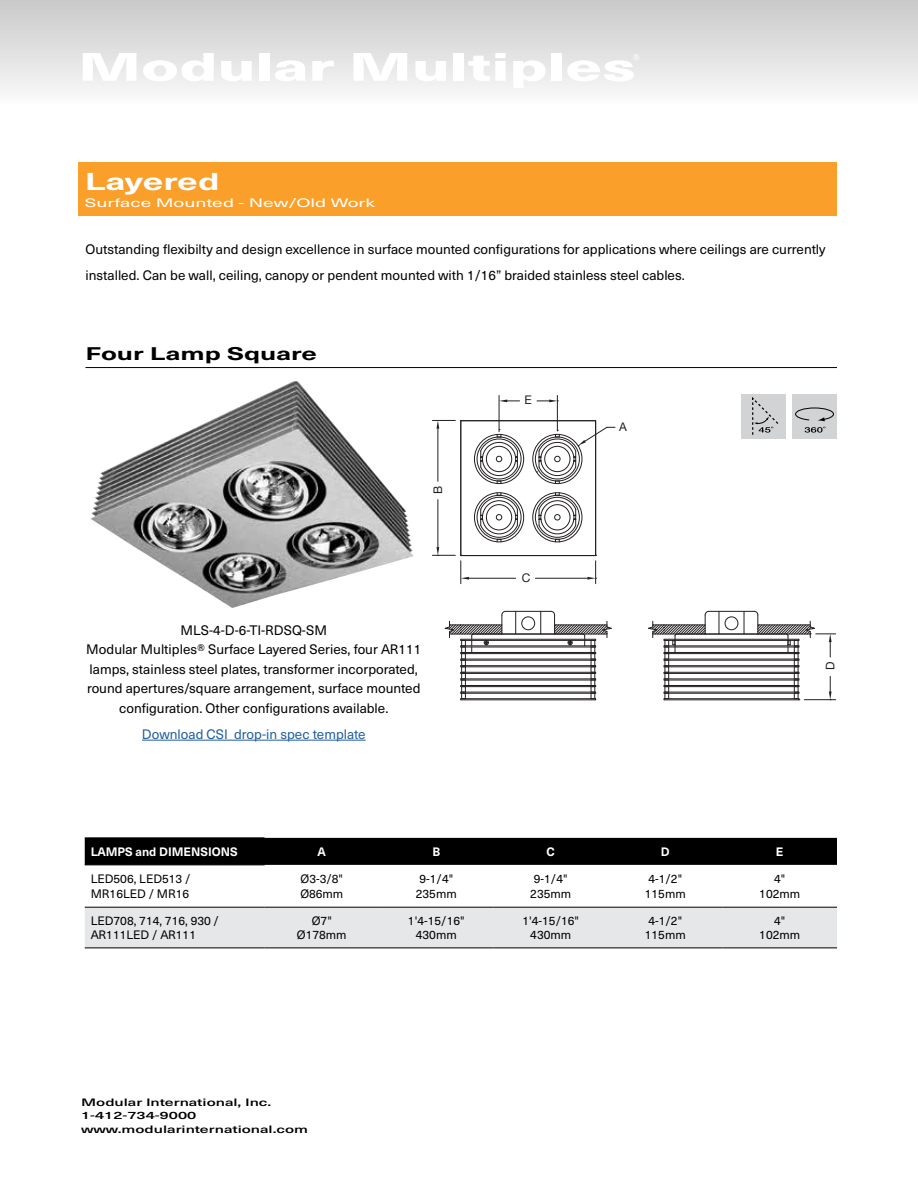
<style>
.page{position:relative;width:918px;height:1188px;background:#fff}
.page>*{position:absolute;margin:0;border:0;box-sizing:border-box;transform-origin:0 0}
.t1{font:800 39px "Neue Haas Unica W1 G";color:#fff;scale:1.6 1}
.t2{font:700 24px "Neue Haas Unica W1 G";letter-spacing:-.005em;color:#fff;scale:1.5 1}
.t3{font:700 18px "Neue Haas Unica W1 G";color:#000;scale:1.5 1}
.t4{font:13.5px/19.5px "Neue Haas Unica W1 G";color:#000;text-align:center}
.t5{font:13.5px "Neue Haas Unica W1 G";color:#215e9e}
.t6{font:12px/14.4px "Neue Haas Unica W1 G";color:#000}
.t7{font:12px "Neue Haas Unica W1 G";color:#fff;scale:1.6 1}
.t8{font:700 12px "Neue Haas Unica W1 G";color:#fff}
.t9{font:12px "Helvetica Neue";color:#231f20}
.t10{font:500 10.5px/13.5px "Neue Haas Unica W1 G";color:#000;scale:1.5 1}
</style>
<div class="page">
<div style="left:0;top:0;width:918px;height:127px;background:linear-gradient(to bottom,#cac9c9,#fff)"></div>
<div style="left:78px;top:162px;width:759px;height:54px;background:#f99f2a"></div>
<div style="left:741px;top:394px;width:45px;height:45px;background:#d1d3d4"></div>
<div style="left:792px;top:394px;width:45px;height:45px;background:#d1d3d4"></div>
<svg style="left:795px;top:407px;width:39px;height:14px"></svg>
<svg style="left:752px;top:397px;width:27px;height:38px"></svg>
<svg style="left:805px;top:427px;width:20px;height:6px"></svg>
<hr style="left:142px;top:740px;width:224px;height:1px;background:#215e9e">
<hr style="left:86px;top:367px;width:751px;height:1px;background:#000">
<img style="left:90px;top:381px;width:324px;height:227px">
<hr style="left:438px;top:429px;width:1px;height:52px;background:#231f20">
<hr style="left:438px;top:500px;width:1px;height:47px;background:#231f20">
<hr style="left:469px;top:578px;width:47px;height:1px;background:#231f20">
<hr style="left:535px;top:578px;width:52px;height:1px;background:#231f20">
<hr style="left:499px;top:395px;width:1px;height:37px;background:#231f20">
<hr style="left:557px;top:395px;width:1px;height:36px;background:#231f20">
<svg style="left:432px;top:420px;width:23px;height:9px"></svg>
<svg style="left:432px;top:547px;width:23px;height:9px"></svg>
<svg style="left:461px;top:556px;width:8px;height:28px"></svg>
<svg style="left:587px;top:555px;width:10px;height:29px"></svg>
<svg style="left:499px;top:400px;width:21px;height:2px"></svg>
<svg style="left:537px;top:400px;width:21px;height:2px"></svg>
<hr style="left:664px;top:700px;width:135px;height:1px;background:#231f20">
<hr style="left:461px;top:555px;width:135px;height:1px;background:#231f20">
<hr style="left:595px;top:421px;width:1px;height:135px;background:#231f20">
<hr style="left:461px;top:420px;width:135px;height:1px;background:#231f20">
<hr style="left:461px;top:421px;width:1px;height:135px;background:#231f20">
<div style="left:474px;top:434px;width:50px;height:50px;border:1px solid #231f20;border-radius:50%"></div>
<hr style="left:461px;top:700px;width:135px;height:1px;background:#231f20">
<div style="left:474px;top:493px;width:50px;height:49px;border:1px solid #231f20;border-radius:50%"></div>
<div style="left:533px;top:493px;width:49px;height:49px;border:1px solid #231f20;border-radius:50%"></div>
<div style="left:477px;top:437px;width:44px;height:44px;border:1px solid #231f20;border-radius:50%"></div>
<div style="left:535px;top:437px;width:45px;height:44px;border:1px solid #231f20;border-radius:50%"></div>
<div style="left:477px;top:495px;width:44px;height:44px;border:1px solid #231f20;border-radius:50%"></div>
<div style="left:535px;top:495px;width:45px;height:44px;border:1px solid #231f20;border-radius:50%"></div>
<svg style="left:480px;top:429px;width:38px;height:55px"></svg>
<svg style="left:537px;top:427px;width:78px;height:57px"></svg>
<svg style="left:480px;top:493px;width:38px;height:49px"></svg>
<svg style="left:539px;top:493px;width:37px;height:49px"></svg>
<svg style="left:648px;top:611px;width:188px;height:89px"></svg>
<svg style="left:445px;top:611px;width:167px;height:89px"></svg>
<div style="left:85px;top:838px;width:752px;height:27px;background:#000"></div>
<div style="left:85px;top:908px;width:752px;height:40px;background:#e6e7e8"></div>
<hr style="left:85px;top:838px;width:180px;height:1px;background:#000">
<hr style="left:85px;top:865px;width:180px;height:1px;background:#000">
<hr style="left:85px;top:907px;width:180px;height:1px;background:#000">
<hr style="left:265px;top:907px;width:114px;height:1px;background:#000">
<hr style="left:379px;top:907px;width:115px;height:1px;background:#000">
<hr style="left:494px;top:907px;width:114px;height:1px;background:#000">
<hr style="left:608px;top:907px;width:115px;height:1px;background:#000">
<hr style="left:723px;top:907px;width:114px;height:1px;background:#000">
<hr style="left:85px;top:948px;width:180px;height:1px;background:#000">
<hr style="left:265px;top:948px;width:114px;height:1px;background:#000">
<hr style="left:379px;top:948px;width:115px;height:1px;background:#000">
<hr style="left:494px;top:948px;width:114px;height:1px;background:#000">
<hr style="left:608px;top:948px;width:115px;height:1px;background:#000">
<hr style="left:723px;top:948px;width:114px;height:1px;background:#000">
<h1 class="t1" style="left:78px;top:37px;width:350px">Modular Multiples</h1>
<h2 class="t2" style="left:85px;top:164px;width:91px">Layered</h2>
<p class="t7" style="left:85px;top:194px;width:183px">Surface Mounted - New/Old Work</p>
<p class="t4" style="left:86px;top:236px;width:742px;line-height:25.5px;text-align:left">Outstanding flexibilty and design excellence in surface mounted configurations for applications where ceilings are currently installed. Can be wall, ceiling, canopy or pendent mounted with 1/16” braided stainless steel cables.</p>
<h3 class="t3" style="left:86px;top:340px;width:156px">Four Lamp Square</h3>
<p class="t9" style="left:431px;top:494px;width:10px;rotate:-90deg">B</p>
<p class="t4" style="left:86px;top:619px;width:337px">MLS-4-D-6-TI-RDSQ-SM<br>Modular Multiples® Surface Layered Series, four AR111 lamps, stainless steel plates, transformer incorporated, round apertures/square arrangement, surface mounted configuration. Other configurations available.</p>
<p class="t5" style="left:142px;top:724px;width:225px">Download CSI drop-in spec template</p>
<p class="t9" style="left:525px;top:393px;width:9px">E</p>
<p class="t9" style="left:522px;top:571px;width:10px">C</p>
<p class="t9" style="left:619px;top:419px;width:9px">A</p>
<p class="t9" style="left:823px;top:670px;width:10px;rotate:-90deg">D</p>
<p class="t8" style="left:91px;top:843px;width:148px">LAMPS and DIMENSIONS</p>
<p class="t8" style="left:318px;top:843px;width:10px">A</p>
<p class="t8" style="left:432px;top:843px;width:9px">B</p>
<p class="t8" style="left:547px;top:843px;width:10px">C</p>
<p class="t8" style="left:661px;top:843px;width:10px">D</p>
<p class="t8" style="left:776px;top:843px;width:9px">E</p>
<p class="t6" style="left:91px;top:871px;width:101px">LED506, LED513 /<br>MR16LED / MR16</p>
<p class="t6" style="left:300px;top:871px;width:44px">Ø3-3/8"<br>Ø86mm</p>
<p class="t6" style="left:416px;top:871px;width:42px">9-1/4"<br>235mm</p>
<p class="t6" style="left:530px;top:871px;width:42px">9-1/4"<br>235mm</p>
<p class="t6" style="left:645px;top:871px;width:42px">4-1/2"<br>115mm</p>
<p class="t6" style="left:759px;top:871px;width:42px;text-align:center">4"<br>102mm</p>
<p class="t6" style="left:91px;top:913px;width:130px">LED708, 714, 716, 930 /<br>AR111LED / AR111</p>
<p class="t6" style="left:297px;top:913px;width:51px;text-align:center">Ø7"<br>Ø178mm</p>
<p class="t6" style="left:408px;top:913px;width:58px;text-align:center">1'4-15/16"<br>430mm</p>
<p class="t6" style="left:522px;top:913px;width:58px;text-align:center">1'4-15/16"<br>430mm</p>
<p class="t6" style="left:645px;top:913px;width:42px">4-1/2"<br>115mm</p>
<p class="t6" style="left:759px;top:913px;width:42px;text-align:center">4"<br>102mm</p>
<p class="t10" style="left:81px;top:1095px;width:153px">Modular International, Inc.<br>1-412-734-9000 www.modularinternational.com</p>
</div>
